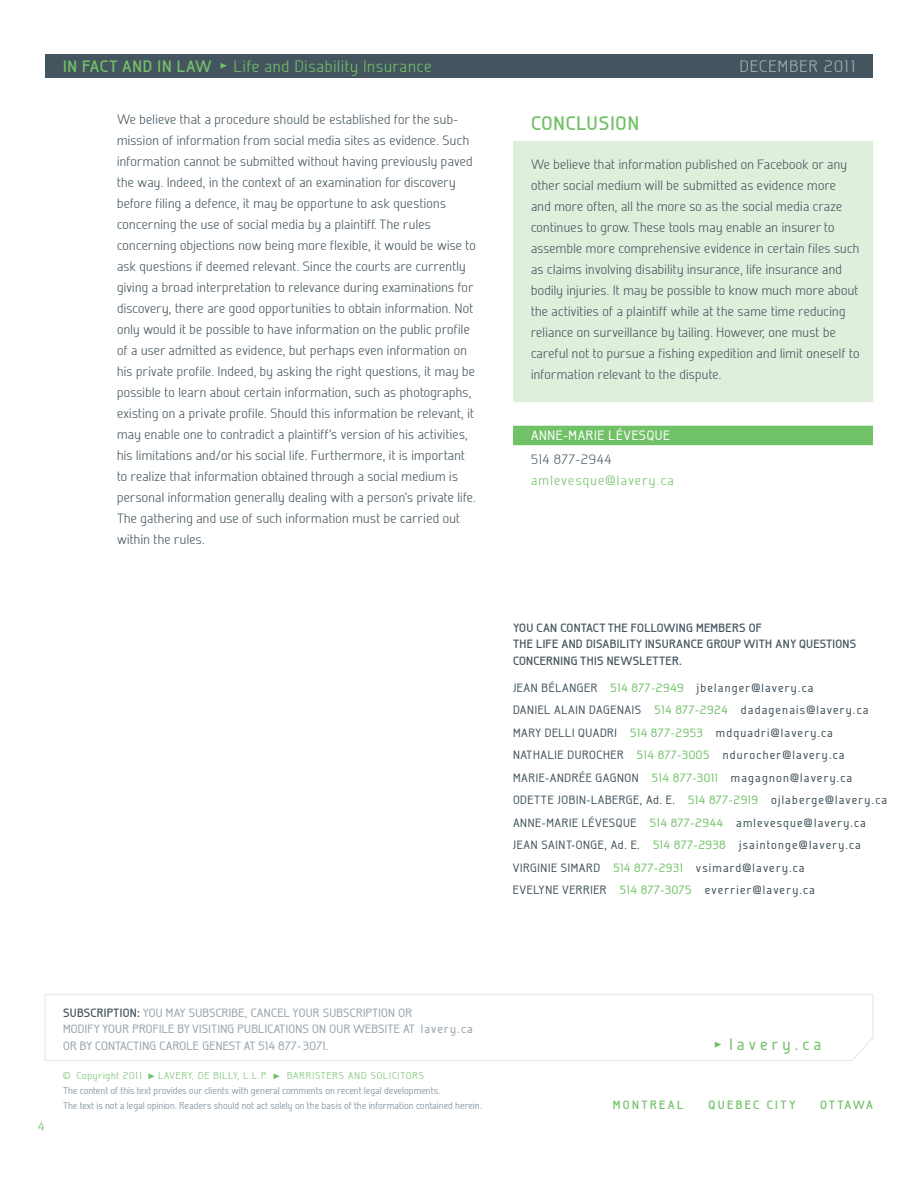
<style>
.page{position:relative;width:918px;height:1188px;background:#fff}
.page>*{position:absolute;margin:0;border:0;box-sizing:border-box;transform-origin:0 0}
.Titre_4{font:700 19.5px "Galette";letter-spacing:.05em;color:#71c167}
.t1{font:300 16.5px "Galette";letter-spacing:.05em;color:#71c167}
.t2{font:700 16.5px "Galette";letter-spacing:.05em;color:#71c167}
.t3{font:300 16.5px "Galette";letter-spacing:.075em;color:#a8b4bc}
.t4{font:500 16.5px "Galette";letter-spacing:.25em;color:#71c167}
.Texte{font:300 13.5px/21px "Galette";letter-spacing:.025em;color:#45555f}
.Texte-2{font:300 13.5px/21px "Galette";letter-spacing:.09em;color:#71c167}
.Auteur{font:500 13.5px "Galette";letter-spacing:.05em;color:#fff}
.listedavobasepetit{font:500 12px "Galette";letter-spacing:.05em;color:#45555f}
.t5{font:500 12px/16.5px "Galette";letter-spacing:.025em;color:#95a2ac}
.Titre_2{font:700 12px/16.5px "Galette";letter-spacing:.025em;color:#45555f}
.t6{font:700 12px "Galette";letter-spacing:.2em;color:#71c167}
.t7{font:500 9.9px/15px "Galette";color:#95a2ac}
.t8{font:300 9.9px "Galette";letter-spacing:.1em;color:#71c167}
.t9{font:300 9.9px "Galette";letter-spacing:.075em;color:#71c167}
.s1{color:#45555f}
.s2{color:#71c167}
.s3{font-weight:700;color:#45555f}
</style>
<div class="page">
<div style="left:513px;top:141px;width:360px;height:260px;background:#e0efdb"></div>
<div style="left:45px;top:54px;width:828px;height:24px;background:#45555f"></div>
<svg style="left:221px;top:63px;width:6px;height:6px"></svg>
<svg style="left:45px;top:994px;width:828px;height:67px"></svg>
<svg style="left:715px;top:1042px;width:6px;height:6px"></svg>
<svg style="left:148px;top:1074px;width:7px;height:5px"></svg>
<svg style="left:274px;top:1074px;width:6px;height:5px"></svg>
<div style="left:513px;top:426px;width:360px;height:19px;background:#71c167"></div>
<p class="t2" style="left:63px;top:56px;width:150px">IN FACT AND IN LAW</p>
<p class="t1" style="left:234px;top:56px;width:199px">Life and Disability Insurance</p>
<p class="t3" style="left:740px;top:56px;width:117px">DECEMBER 2011</p>
<p class="Texte" style="left:117px;top:108px;width:360px">We believe that a procedure should be established for the sub&shy;mission of information from social media sites as evidence. Such information cannot be submitted without having previously paved the way. Indeed, in the context of an examination for discovery before filing a defence, it may be opportune to ask questions concerning the use of social media by a plaintiff. The rules concerning objections now being more flexible, it would be wise to ask questions if deemed relevant. Since the courts are currently giving a broad interpretation to relevance during examinations for discovery, there are good opportunities to obtain information. Not only would it be possible to have information on the public profile of a user admitted as evidence, but perhaps even information on his private profile. Indeed, by asking the right questions, it may be possible to learn about certain information, such as photographs, existing on a private profile. Should this information be relevant, it may enable one to contradict a plaintiff’s version of his activities, his limitations and/or his social life. Furthermore, it is important to realize that information obtained through a social medium is personal information generally dealing with a person’s private life.<br>The gathering and use of such information must be carried out within the rules.</p>
<p class="Titre_4" style="left:531px;top:111px;width:110px">CONCLUSION</p>
<p class="Texte" style="left:531px;top:153px;width:330px">We believe that information published on Facebook or any other social medium will be submitted as evidence more<br>and more often, all the more so as the social media craze continues to grow. These tools may enable an insurer to assemble more comprehensive evidence in certain files such as claims involving disability insurance, life insurance and bodily injuries. It may be possible to know much more about the activities of a plaintiff while at the same time reducing reliance on surveillance by tailing. However, one must be careful not to pursue a fishing expedition and limit oneself to information relevant to the dispute.</p>
<p class="Auteur" style="left:531px;top:427px;width:141px">ANNE-MARIE LÉVESQUE</p>
<p class="Texte-2" style="left:531px;top:449px;width:144px"><span class="s1">514 877-2944 </span>amlevesque@lavery.ca</p>
<p class="Titre_2" style="left:513px;top:619px;width:345px">YOU CAN CONTACT THE FOLLOWING MEMBERS OF<br>THE LIFE AND DISABILITY INSURANCE GROUP WITH ANY QUESTIONS<br>CONCERNING THIS NEWSLETTER.</p>
<p class="listedavobasepetit" style="left:513px;top:680px;width:302px">JEAN BÉLANGER <span class="s2">514 877-2949</span> jbelanger@lavery.ca</p>
<p class="listedavobasepetit" style="left:513px;top:703px;width:357px">DANIEL ALAIN DAGENAIS <span class="s2">514 877-2924</span> dadagenais@lavery.ca</p>
<p class="listedavobasepetit" style="left:513px;top:725px;width:321px">MARY DELLI QUADRI <span class="s2">514 877-2953</span> mdquadri@lavery.ca</p>
<p class="listedavobasepetit" style="left:513px;top:748px;width:333px">NATHALIE DUROCHER <span class="s2">514 877-3005</span> ndurocher@lavery.ca</p>
<p class="listedavobasepetit" style="left:513px;top:770px;width:341px">MARIE-ANDRÉE GAGNON <span class="s2">514 877-3011</span> magagnon@lavery.ca</p>
<p class="listedavobasepetit" style="left:513px;top:793px;width:376px">ODETTE JOBIN-LABERGE, Ad. E. <span class="s2">514 877-2919</span> ojlaberge@lavery.ca</p>
<p class="listedavobasepetit" style="left:513px;top:815px;width:354px">ANNE-MARIE LÉVESQUE <span class="s2">514 877-2944</span> amlevesque@lavery.ca</p>
<p class="listedavobasepetit" style="left:513px;top:838px;width:349px">JEAN SAINT-ONGE, Ad. E. <span class="s2">514 877-2938</span> jsaintonge@lavery.ca</p>
<p class="listedavobasepetit" style="left:513px;top:860px;width:293px">VIRGINIE SIMARD <span class="s2">514 877-2931</span> vsimard@lavery.ca</p>
<p class="listedavobasepetit" style="left:513px;top:883px;width:303px">EVELYNE VERRIER <span class="s2">514 877-3075</span> everrier@lavery.ca</p>
<p class="Texte-2" style="left:38px;top:1115px;width:9px">4</p>
<p class="t5" style="left:63px;top:1004px;width:411px"><span class="s3">SUBSCRIPTION:</span> YOU MAY SUBSCRIBE, CANCEL YOUR SUBSCRIPTION OR<br>MODIFY YOUR PROFILE BY VISITING PUBLICATIONS ON OUR WEBSITE AT lavery.ca<br>OR BY CONTACTING CAROLE GENEST AT 514 877- 3071.</p>
<p class="t9" style="left:63px;top:1070px;width:80px">© Copyright 2011</p>
<p class="t8" style="left:158px;top:1070px;width:110px">LAVERY, DE BILLY, L.L.P.</p>
<p class="t8" style="left:287px;top:1070px;width:138px">BARRISTERS AND SOLICITORS</p>
<p class="t7" style="left:63px;top:1083px;width:420px">The content of this text provides our clients with general comments on recent legal developments.<br>The text is not a legal opinion. Readers should not act solely on the basis of the information contained herein.</p>
<p class="t4" style="left:730px;top:1034px;width:93px">lavery.ca</p>
<p class="t6" style="left:613px;top:1098px;width:72px">MONTREAL</p>
<p class="t6" style="left:709px;top:1098px;width:88px">QUEBEC CITY</p>
<p class="t6" style="left:820px;top:1098px;width:54px">OTTAWA</p>
</div>
